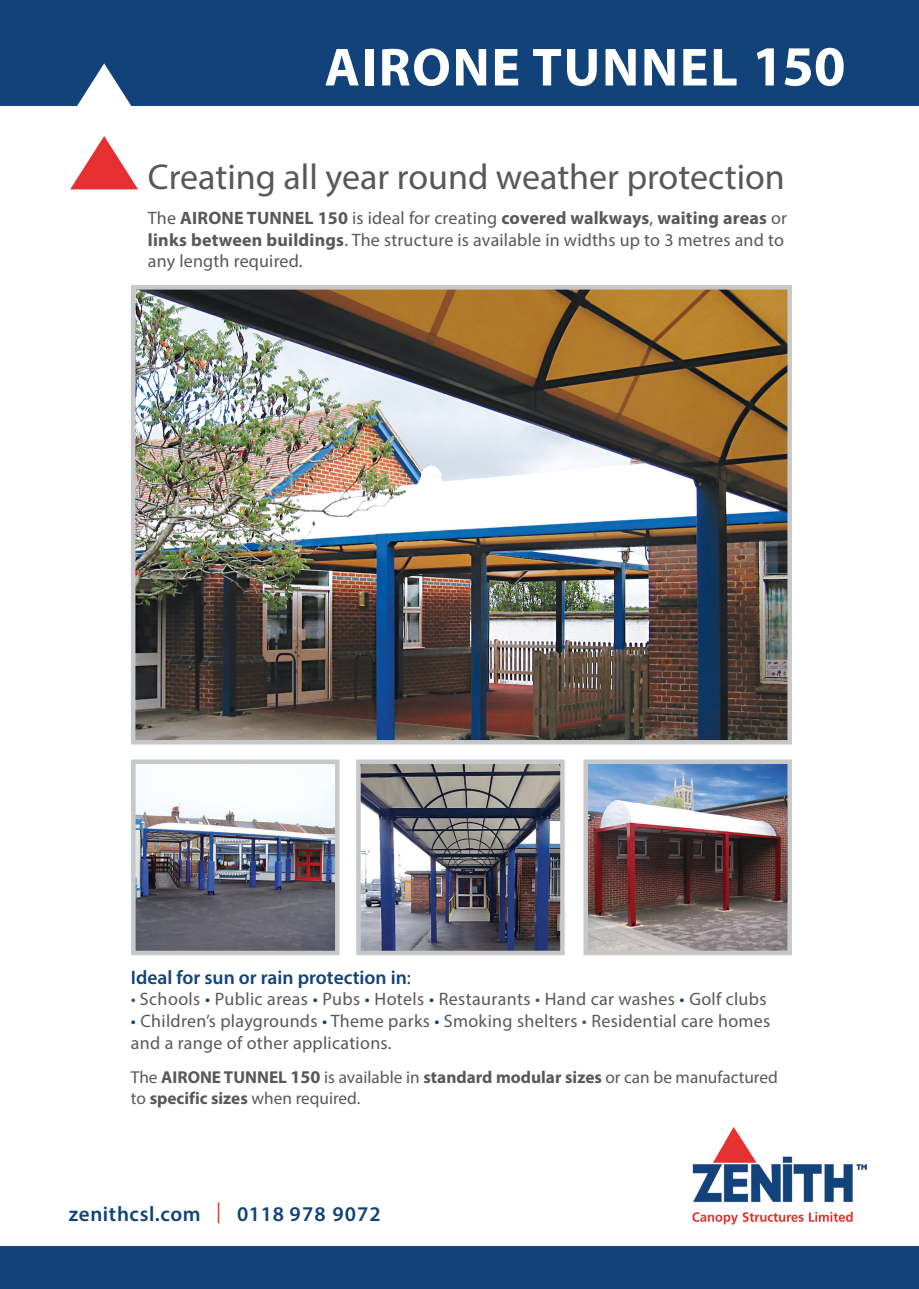
<style>
.page{position:relative;width:919px;height:1289px;background:#fff}
.page>*{position:absolute;margin:0;border:0;box-sizing:border-box;transform-origin:0 0}
.t1{font:700 54px "Myriad Pro";letter-spacing:.03em;color:#fff}
.t2{font:36px "Myriad Pro";color:#57585a}
.t3{font:600 21px "Myriad Pro";letter-spacing:.03em;color:#11437a}
.t4{font:600 19.5px "Myriad Pro";color:#11437a}
.t5{font:18px/21.6px "Myriad Pro";letter-spacing:.015em;color:#57585a}
.t6{font:17.25px/20.7px "Myriad Pro";color:#57585a}
.s1{font-size:57px}
.s2{font-weight:700}
.s3{font-weight:400}
.s4{color:#11437a}
.s5{font-weight:700;font-size:18px}
.s6{font-weight:400;color:#e62f31}
</style>
<div class="page">
<div style="left:0;top:0;width:918px;height:106px;background:#11437a"></div>
<svg style="left:77px;top:63px;width:55px;height:43px"></svg>
<img style="left:136px;top:764px;width:198px;height:186px">
<div style="left:131px;top:759px;width:208px;height:196px;border:4px solid #c7c8ca"></div>
<img style="left:136px;top:290px;width:650px;height:449px">
<div style="left:131px;top:285px;width:660px;height:459px;border:4px solid #c7c8ca"></div>
<img style="left:361px;top:764px;width:198px;height:186px">
<div style="left:356px;top:759px;width:208px;height:196px;border:4px solid #c7c8ca"></div>
<img style="left:588px;top:764px;width:198px;height:186px">
<div style="left:583px;top:759px;width:208px;height:196px;border:4px solid #c7c8ca"></div>
<svg style="left:70px;top:136px;width:68px;height:53px"></svg>
<img style="left:692px;top:1127px;width:174px;height:97px">
<div style="left:0;top:1246px;width:918px;height:42px;background:#11437a"></div>
<h1 class="t1" style="left:324px;top:32px;width:522px">AIRONE TUNNEL <span class="s1">150</span></h1>
<h2 class="t2" style="left:148px;top:155px;width:638px">Creating all year round weather protection</h2>
<p class="t5" style="left:148px;top:207px;width:640px">The <span class="s2">AIRONE TUNNEL 150</span> is ideal for creating <span class="s2">covered walkways</span>, <span class="s2">waiting areas</span> or <span class="s2">links between buildings</span>. The structure is available in widths up to 3 metres and to any length required.</p>
<p class="t4" style="left:131px;top:964px;width:281px">Ideal for sun or rain protection in<span class="s3">:</span></p>
<p class="t5" style="left:131px;top:988px;width:637px">• Schools <span class="s4">•</span> Public areas <span class="s4">•</span> Pubs <span class="s4">•</span> Hotels <span class="s4">•</span> Restaurants • Hand car washes <span class="s4">•</span> Golf clubs</p>
<p class="t5" style="left:131px;top:1009px;width:641px"><span class="s4">•</span> Children’s playgrounds <span class="s4">•</span> Theme parks <span class="s4">•</span> Smoking shelters • Residential care homes and a range of other applications.</p>
<p class="t6" style="left:131px;top:1066px;width:648px">The <span class="s2">AIRONE TUNNEL</span> <span class="s5">150</span> is available in <span class="s2">standard modular sizes</span> or can be manufactured to <span class="s2">specific sizes</span> when required.</p>
<p class="t3" style="left:69px;top:1200px;width:313px">zenithcsl.com <span class="s6">|</span> 0118 978 9072</p>
</div>
